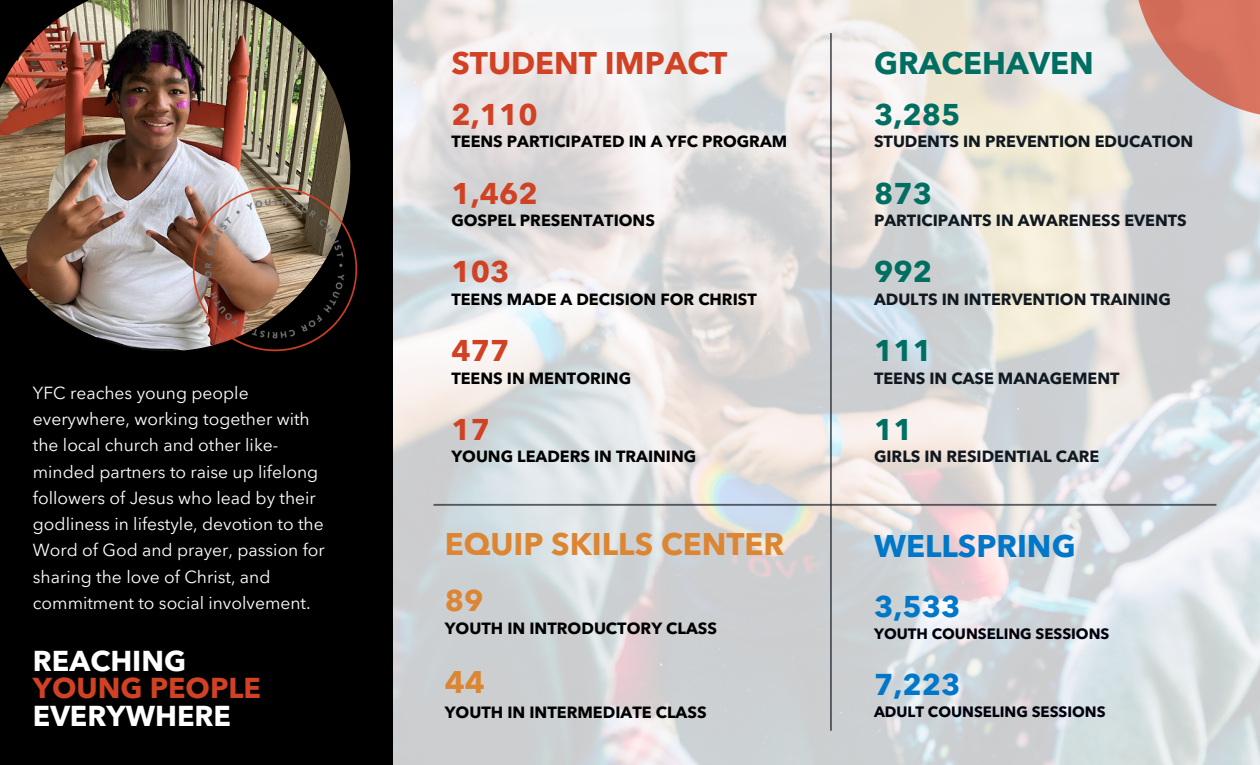
<style>
.page{position:relative;width:1260px;height:765px;background:#fff}
.page>*{position:absolute;margin:0;border:0;box-sizing:border-box;transform-origin:0 0}
.t1{font:700 31.25px "Avenir Next LT Pro";color:#dc8633}
.t2{font:700 31.25px "Avenir Next LT Pro";color:#d14124}
.t3{font:700 31.25px "Avenir Next LT Pro";color:#0077c8}
.t4{font:700 31.25px "Avenir Next LT Pro";color:#006f62}
.t5{font:700 30px "Avenir Next LT Pro";color:#d14124}
.t6{font:700 30px "Avenir Next LT Pro";color:#006f62}
.t7{font:700 30px "Avenir Next LT Pro";color:#0077c8}
.t8{font:700 30px "Avenir Next LT Pro";color:#dc8633}
.t9{font:700 28.75px/27.2px "Avenir Next LT Pro";color:#fff}
.t10{font:17.5px/26.2px "Avenir Next LT Pro";color:#fff}
.t11{font:700 16.25px "Avenir Next LT Pro";color:#000}
.t12{font:700 16.25px "Avenir Next LT Pro";color:#101820}
.t13{font:700 15px "Avenir Next LT Pro";color:#00000d}
.s1{color:#d14124}
</style>
<div class="page">
<div style="left:0;top:0;width:393px;height:765px;background:#000"></div>
<img style="left:0;top:0;width:350px;height:351px">
<img style="left:193px;top:187px;width:164px;height:164px;border-radius:50%">
<hr style="left:433px;top:504px;width:783px;height:2px;background:#101820">
<svg style="left:1133px;top:0;width:127px;height:118px;background:#d39387"></svg>
<hr style="left:830px;top:33px;width:2px;height:698px;background:#101820">
<p class="t10" style="left:33px;top:380px;width:293px">YFC reaches young people everywhere, working together with the local church and other like&shy;minded partners to raise up lifelong followers of Jesus who lead by their godliness in lifestyle, devotion to the Word of God and prayer, passion for sharing the love of Christ, and commitment to social involvement.</p>
<p class="t9" style="left:33px;top:647px;width:230px">REACHING<br><span class="s1">YOUNG PEOPLE<br></span>EVERYWHERE</p>
<p class="t2" style="left:451px;top:44px;width:277px">STUDENT IMPACT</p>
<p class="t5" style="left:451px;top:96px;width:88px">2,110</p>
<p class="t11" style="left:451px;top:132px;width:337px">TEENS PARTICIPATED IN A YFC PROGRAM</p>
<p class="t5" style="left:451px;top:175px;width:88px">1,462</p>
<p class="t11" style="left:451px;top:211px;width:205px">GOSPEL PRESENTATIONS</p>
<p class="t5" style="left:451px;top:254px;width:60px">103</p>
<p class="t11" style="left:451px;top:289px;width:307px">TEENS MADE A DECISION FOR CHRIST</p>
<p class="t5" style="left:451px;top:332px;width:60px">477</p>
<p class="t11" style="left:451px;top:368px;width:181px">TEENS IN MENTORING</p>
<p class="t5" style="left:451px;top:411px;width:40px">17</p>
<p class="t11" style="left:451px;top:447px;width:246px">YOUNG LEADERS IN TRAINING</p>
<p class="t1" style="left:445px;top:525px;width:341px">EQUIP SKILLS CENTER</p>
<p class="t8" style="left:445px;top:582px;width:40px">89</p>
<p class="t11" style="left:445px;top:619px;width:274px">YOUTH IN INTRODUCTORY CLASS</p>
<p class="t1" style="left:445px;top:663px;width:42px">44</p>
<p class="t11" style="left:445px;top:702px;width:263px">YOUTH IN INTERMEDIATE CLASS</p>
<p class="t4" style="left:874px;top:44px;width:221px">GRACEHAVEN</p>
<p class="t6" style="left:874px;top:96px;width:88px">3,285</p>
<p class="t12" style="left:874px;top:132px;width:321px">STUDENTS IN PREVENTION EDUCATION</p>
<p class="t6" style="left:874px;top:175px;width:60px">873</p>
<p class="t12" style="left:874px;top:211px;width:314px">PARTICIPANTS IN AWARENESS EVENTS</p>
<p class="t6" style="left:874px;top:254px;width:60px">992</p>
<p class="t12" style="left:874px;top:289px;width:298px">ADULTS IN INTERVENTION TRAINING</p>
<p class="t6" style="left:874px;top:332px;width:60px">111</p>
<p class="t12" style="left:874px;top:368px;width:247px">TEENS IN CASE MANAGEMENT</p>
<p class="t6" style="left:874px;top:411px;width:40px">11</p>
<p class="t12" style="left:874px;top:447px;width:227px">GIRLS IN RESIDENTIAL CARE</p>
<p class="t3" style="left:874px;top:527px;width:203px">WELLSPRING</p>
<p class="t7" style="left:874px;top:588px;width:88px">3,533</p>
<p class="t13" style="left:874px;top:624px;width:237px">YOUTH COUNSELING SESSIONS</p>
<p class="t7" style="left:874px;top:666px;width:88px">7,223</p>
<p class="t13" style="left:874px;top:702px;width:233px">ADULT COUNSELING SESSIONS</p>
</div>
